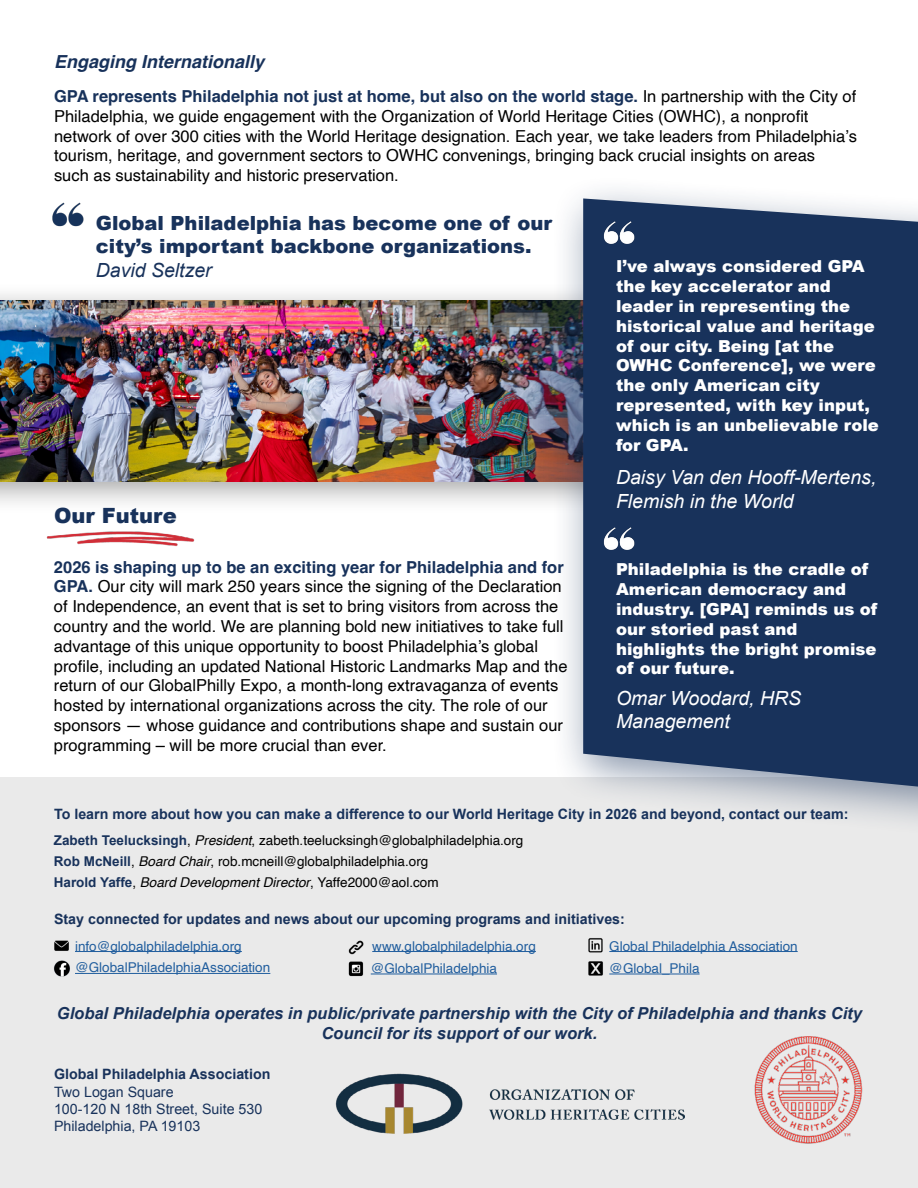
<style>
.page{position:relative;width:918px;height:1188px;background:#fff}
.page>*{position:absolute;margin:0;border:0;box-sizing:border-box;transform-origin:0 0}
.t1{font:900 21px "Arial";color:#18325b}
.t2{font:900 19.5px/23.4px "Arial";color:#18325b}
.t3{font:italic 19.5px/23.4px "Arial";color:#fff}
.t4{font:italic 19.5px "Arial";color:#18325b}
.t5{font:italic 700 18px "Helvetica";color:#18325b}
.t6{font:16.5px/19.8px "Helvetica";color:#000}
.t7{font:900 16.5px/19.8px "Arial";color:#fff}
.t8{font:italic 700 16.5px/19.8px "Arial";color:#18325b;text-align:center}
.t9{font:700 14.25px "Arial";color:#18325b}
.t10{font:14.25px/17.1px "Arial";color:#18325b}
.t11{font:13.5px/21px "Helvetica";color:#000}
.t12{font:13.5px "Helvetica";color:#215e9e}
.s1{font-weight:700;color:#18325b}
.s2{font-family:"Arial";font-weight:700;color:#18325b}
.s3{font-style:italic}
</style>
<div class="page">
<div style="left:0;top:777px;width:918px;height:411px;background:#eaeaea"></div>
<img style="left:754px;top:1036px;width:109px;height:108px">
<div style="left:0;top:281px;width:650px;height:234px;background:#000;opacity:.35"></div>
<div style="left:551px;top:174px;width:367px;height:664px;background:#18325b;opacity:.5"></div>
<div style="left:583px;top:198px;width:335px;height:589px;background:#18325b"></div>
<img style="left:0;top:300px;width:583px;height:182px">
<hr style="left:75px;top:973px;width:195px;height:1px;background:#215e9e">
<hr style="left:371px;top:974px;width:126px;height:1px;background:#215e9e">
<hr style="left:75px;top:951px;width:167px;height:1px;background:#215e9e">
<hr style="left:609px;top:974px;width:91px;height:1px;background:#215e9e">
<hr style="left:372px;top:951px;width:164px;height:1px;background:#215e9e">
<hr style="left:609px;top:951px;width:189px;height:1px;background:#215e9e">
<img style="left:46px;top:531px;width:149px;height:15px">
<img style="left:54px;top:940px;width:15px;height:11px">
<img style="left:54px;top:960px;width:16px;height:17px">
<img style="left:348px;top:961px;width:16px;height:16px">
<img style="left:588px;top:961px;width:15px;height:15px">
<img style="left:348px;top:940px;width:16px;height:15px">
<img style="left:588px;top:938px;width:15px;height:15px">
<img style="left:335px;top:1074px;width:350px;height:60px">
<img style="left:584px;top:214px;width:64px;height:56px">
<img style="left:584px;top:520px;width:64px;height:56px">
<img style="left:52px;top:202px;width:32px;height:25px">
<p class="t5" style="left:54px;top:50px;width:212px">Engaging Internationally</p>
<p class="t6" style="left:54px;top:87px;width:804px"><span class="s1">GPA represents Philadelphia not just at home, but also on the world stage.</span> In partnership with the City of Philadelphia, we guide engagement with the Organization of World Heritage Cities (OWHC), a nonprofit network of over 300 cities with the World Heritage designation. Each year, we take leaders from Philadelphia’s tourism, heritage, and government sectors to OWHC convenings, bringing back crucial insights on areas<br>such as sustainability and historic preservation.</p>
<p class="t2" style="left:96px;top:211px;width:458px">Global Philadelphia has become one of our city’s important backbone organizations.</p>
<p class="t4" style="left:96px;top:257px;width:117px">David Seltzer</p>
<p class="t1" style="left:54px;top:500px;width:124px">Our Future</p>
<p class="t6" style="left:54px;top:557px;width:515px"><span class="s1">2026 is shaping up to be an exciting year for Philadelphia and for GPA.</span> Our city will mark 250 years since the signing of the Declaration of Independence, an event that is set to bring visitors from across the country and the world. We are planning bold new initiatives to take full advantage of this unique opportunity to boost Philadelphia’s global profile, including an updated National Historic Landmarks Map and the return of our GlobalPhilly Expo, a month-long extravaganza of events hosted by international organizations across the city. The role of our sponsors — whose guidance and contributions shape and sustain our programming – will be more crucial than ever.</p>
<p class="t7" style="left:616px;top:256px;width:264px">I’ve always considered GPA the key accelerator and leader in representing the historical value and heritage of our city. Being [at the<br>OWHC Conference], we were the only American city represented, with key input, which is an unbelievable role for GPA.</p>
<p class="t3" style="left:616px;top:466px;width:262px">Daisy Van den Hooff-Mertens,<br>Flemish in the World</p>
<p class="t7" style="left:616px;top:559px;width:263px">Philadelphia is the cradle of<br>American democracy and industry. [GPA] reminds us of our storied past and highlights the bright promise of our future.</p>
<p class="t3" style="left:616px;top:687px;width:187px">Omar Woodard, HRS<br>Management</p>
<p class="t9" style="left:54px;top:805px;width:796px">To learn more about how you can make a difference to our World Heritage City in 2026 and beyond, contact our team:</p>
<p class="t11" style="left:54px;top:830px;width:471px"><span class="s2">Zabeth Teelucksingh</span>, <span class="s3">President</span>, zabeth.teelucksingh@globalphiladelphia.org<br><span class="s2">Rob McNeill</span>, <span class="s3">Board Chair</span>, rob.mcneill@globalphiladelphia.org<br><span class="s2">Harold Yaffe</span>, <span class="s3">Board Development Director</span>, Yaffe2000@aol.com</p>
<p class="t9" style="left:54px;top:909px;width:572px">Stay connected for updates and news about our upcoming programs and initiatives:</p>
<p class="t12" style="left:75px;top:935px;width:168px">info@globalphiladelphia.org</p>
<p class="t12" style="left:75px;top:957px;width:197px">@GlobalPhiladelphiaAssociation</p>
<p class="t12" style="left:372px;top:935px;width:165px">www.globalphiladelphia.org</p>
<p class="t12" style="left:609px;top:935px;width:190px">Global Philadelphia Association</p>
<p class="t12" style="left:371px;top:958px;width:128px">@GlobalPhiladelphia</p>
<p class="t12" style="left:609px;top:958px;width:92px">@Global_Phila</p>
<p class="t8" style="left:57px;top:1004px;width:807px">Global Philadelphia operates in public/private partnership with the City of Philadelphia and thanks City<br>Council for its support of our work.</p>
<p class="t9" style="left:54px;top:1065px;width:218px">Global Philadelphia Association</p>
<p class="t10" style="left:54px;top:1083px;width:210px">Two Logan Square<br>100-120 N 18th Street, Suite 530<br>Philadelphia, PA 19103</p>
</div>
